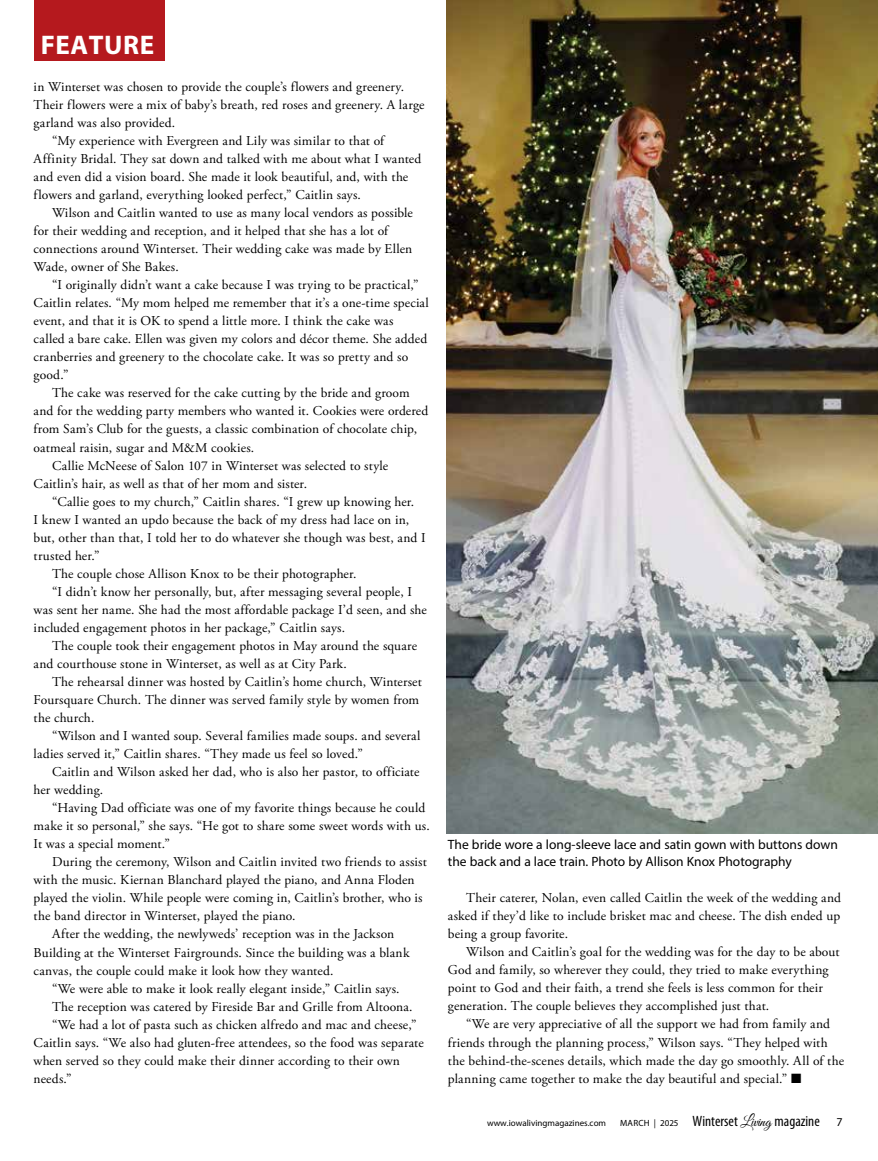
<style>
.page{position:relative;width:878px;height:1161px;background:#fff}
.page>*{position:absolute;margin:0;border:0;box-sizing:border-box;transform-origin:0 0}
.t1{font:700 27px "Myriad Pro";letter-spacing:.02em;color:#fff}
.t2{font:13.5px/18.1px "Adobe Garamond Pro";letter-spacing:.01em;color:#000}
.t3{font:13.5px/16.5px "Myriad Pro";color:#000}
.t4{font:12px "Myriad Pro";color:#000}
.t5{font:9px "Myriad Pro";color:#000}
.s1{font-stretch:condensed;font-size:15px}
.s2{font-family:"Great Vibes";font-size:15px}
</style>
<div class="page">
<img style="left:446px;top:0;width:432px;height:833px">
<div style="left:34px;top:0;width:130px;height:60px;background:#b5191e"></div>
<h1 class="t1" style="left:41px;top:27px;width:115px">FEATURE</h1>
<p class="t2" style="left:34px;top:78px;width:372px">in Winterset was chosen to provide the couple’s flowers and greenery.</p>
<p class="t2" style="left:34px;top:96px;width:392px">Their flowers were a mix of baby’s breath, red roses and greenery. A large</p>
<p class="t2" style="left:34px;top:114px;width:143px">garland was also provided.</p>
<p class="t2" style="left:52px;top:132px;width:333px">“My experience with Evergreen and Lily was similar to that of</p>
<p class="t2" style="left:34px;top:150px;width:389px">Affinity Bridal. They sat down and talked with me about what I wanted</p>
<p class="t2" style="left:34px;top:168px;width:376px">and even did a vision board. She made it look beautiful, and, with the</p>
<p class="t2" style="left:34px;top:186px;width:329px">flowers and garland, everything looked perfect,” Caitlin says.</p>
<p class="t2" style="left:52px;top:204px;width:362px">Wilson and Caitlin wanted to use as many local vendors as possible</p>
<p class="t2" style="left:34px;top:222px;width:356px">for their wedding and reception, and it helped that she has a lot of</p>
<p class="t2" style="left:34px;top:240px;width:380px">connections around Winterset. Their wedding cake was made by Ellen</p>
<p class="t2" style="left:34px;top:258px;width:147px">Wade, owner of She Bakes.</p>
<p class="t2" style="left:52px;top:276px;width:368px">“I originally didn’t want a cake because I was trying to be practical,”</p>
<p class="t2" style="left:34px;top:294px;width:397px">Caitlin relates. “My mom helped me remember that it’s a one-time special</p>
<p class="t2" style="left:34px;top:312px;width:361px">event, and that it is OK to spend a little more. I think the cake was</p>
<p class="t2" style="left:34px;top:330px;width:395px">called a bare cake. Ellen was given my colors and décor theme. She added</p>
<p class="t2" style="left:34px;top:348px;width:376px">cranberries and greenery to the chocolate cake. It was so pretty and so</p>
<p class="t2" style="left:34px;top:366px;width:36px">good.”</p>
<p class="t2" style="left:52px;top:385px;width:359px">The cake was reserved for the cake cutting by the bride and groom</p>
<p class="t2" style="left:34px;top:403px;width:396px">and for the wedding party members who wanted it. Cookies were ordered</p>
<p class="t2" style="left:34px;top:421px;width:385px">from Sam’s Club for the guests, a classic combination of chocolate chip,</p>
<p class="t2" style="left:34px;top:439px;width:222px">oatmeal raisin, sugar and M&amp;M cookies.</p>
<p class="t2" style="left:52px;top:457px;width:338px">Callie McNeese of Salon 107 in Winterset was selected to style</p>
<p class="t2" style="left:34px;top:475px;width:275px">Caitlin’s hair, as well as that of her mom and sister.</p>
<p class="t2" style="left:52px;top:493px;width:364px">“Callie goes to my church,” Caitlin shares. “I grew up knowing her.</p>
<p class="t2" style="left:34px;top:511px;width:377px">I knew I wanted an updo because the back of my dress had lace on in,</p>
<p class="t2" style="left:34px;top:529px;width:393px">but, other than that, I told her to do whatever she though was best, and I</p>
<p class="t2" style="left:34px;top:547px;width:67px">trusted her.”</p>
<p class="t2" style="left:52px;top:565px;width:306px">The couple chose Allison Knox to be their photographer.</p>
<p class="t2" style="left:52px;top:583px;width:361px">“I didn’t know her personally, but, after messaging several people, I</p>
<p class="t2" style="left:34px;top:601px;width:394px">was sent her name. She had the most affordable package I’d seen, and she</p>
<p class="t2" style="left:34px;top:619px;width:313px">included engagement photos in her package,” Caitlin says.</p>
<p class="t2" style="left:52px;top:637px;width:366px">The couple took their engagement photos in May around the square</p>
<p class="t2" style="left:34px;top:655px;width:315px">and courthouse stone in Winterset, as well as at City Park.</p>
<p class="t2" style="left:52px;top:673px;width:371px">The rehearsal dinner was hosted by Caitlin’s home church, Winterset</p>
<p class="t2" style="left:34px;top:691px;width:387px">Foursquare Church. The dinner was served family style by women from</p>
<p class="t2" style="left:34px;top:709px;width:62px">the church.</p>
<p class="t2" style="left:52px;top:727px;width:370px">“Wilson and I wanted soup. Several families made soups. and several</p>
<p class="t2" style="left:34px;top:745px;width:330px">ladies served it,” Caitlin shares. “They made us feel so loved.”</p>
<p class="t2" style="left:52px;top:763px;width:369px">Caitlin and Wilson asked her dad, who is also her pastor, to officiate</p>
<p class="t2" style="left:34px;top:781px;width:71px">her wedding.</p>
<p class="t2" style="left:52px;top:799px;width:375px">“Having Dad officiate was one of my favorite things because he could</p>
<p class="t2" style="left:34px;top:817px;width:397px">make it so personal,” she says. “He got to share some sweet words with us.</p>
<p class="t2" style="left:34px;top:835px;width:138px">It was a special moment.”</p>
<p class="t2" style="left:52px;top:853px;width:376px">During the ceremony, Wilson and Caitlin invited two friends to assist</p>
<p class="t2" style="left:34px;top:871px;width:382px">with the music. Kiernan Blanchard played the piano, and Anna Floden</p>
<p class="t2" style="left:34px;top:890px;width:390px">played the violin. While people were coming in, Caitlin’s brother, who is</p>
<p class="t2" style="left:34px;top:908px;width:263px">the band director in Winterset, played the piano.</p>
<p class="t2" style="left:52px;top:926px;width:344px">After the wedding, the newlyweds’ reception was in the Jackson</p>
<p class="t2" style="left:34px;top:944px;width:377px">Building at the Winterset Fairgrounds. Since the building was a blank</p>
<p class="t2" style="left:34px;top:962px;width:301px">canvas, the couple could make it look how they wanted.</p>
<p class="t2" style="left:52px;top:980px;width:349px">“We were able to make it look really elegant inside,” Caitlin says.</p>
<p class="t2" style="left:52px;top:998px;width:362px">The reception was catered by Fireside Bar and Grille from Altoona.</p>
<p class="t2" style="left:52px;top:1016px;width:366px">“We had a lot of pasta such as chicken alfredo and mac and cheese,”</p>
<p class="t2" style="left:34px;top:1034px;width:391px">Caitlin says. “We also had gluten-free attendees, so the food was separate</p>
<p class="t2" style="left:34px;top:1052px;width:368px">when served so they could make their dinner according to their own</p>
<p class="t2" style="left:34px;top:1070px;width:39px">needs.”</p>
<p class="t3" style="left:448px;top:836px;width:391px">The bride wore a long-sleeve lace and satin gown with buttons down the back and a lace train. Photo by Allison Knox Photography</p>
<p class="t2" style="left:448px;top:889px;width:394px;text-align:justify;text-indent:18px">Their caterer, Nolan, even called Caitlin the week of the wedding and asked if they’d like to include brisket mac and cheese. The dish ended up being a group favorite.</p>
<p class="t2" style="left:448px;top:943px;width:393px;text-indent:18px">Wilson and Caitlin’s goal for the wedding was for the day to be about God and family, so wherever they could, they tried to make everything point to God and their faith, a trend she feels is less common for their generation. The couple believes they accomplished just that.</p>
<p class="t2" style="left:448px;top:1016px;width:397px;text-indent:18px">“We are very appreciative of all the support we had from family and friends through the planning process,” Wilson says. “They helped with the behind-the-scenes details, which made the day go smoothly. All of the planning came together to make the day beautiful and special.” ■</p>
<p class="t5" style="left:487px;top:1118px;width:334px">www.iowalivingmagazines.com MARCH | 2025 <span class="s1">Winterset</span> <span class="s2">Living</span> <span class="s1">magazine</span></p>
<p class="t4" style="left:836px;top:1115px;width:8px">7</p>
</div>
